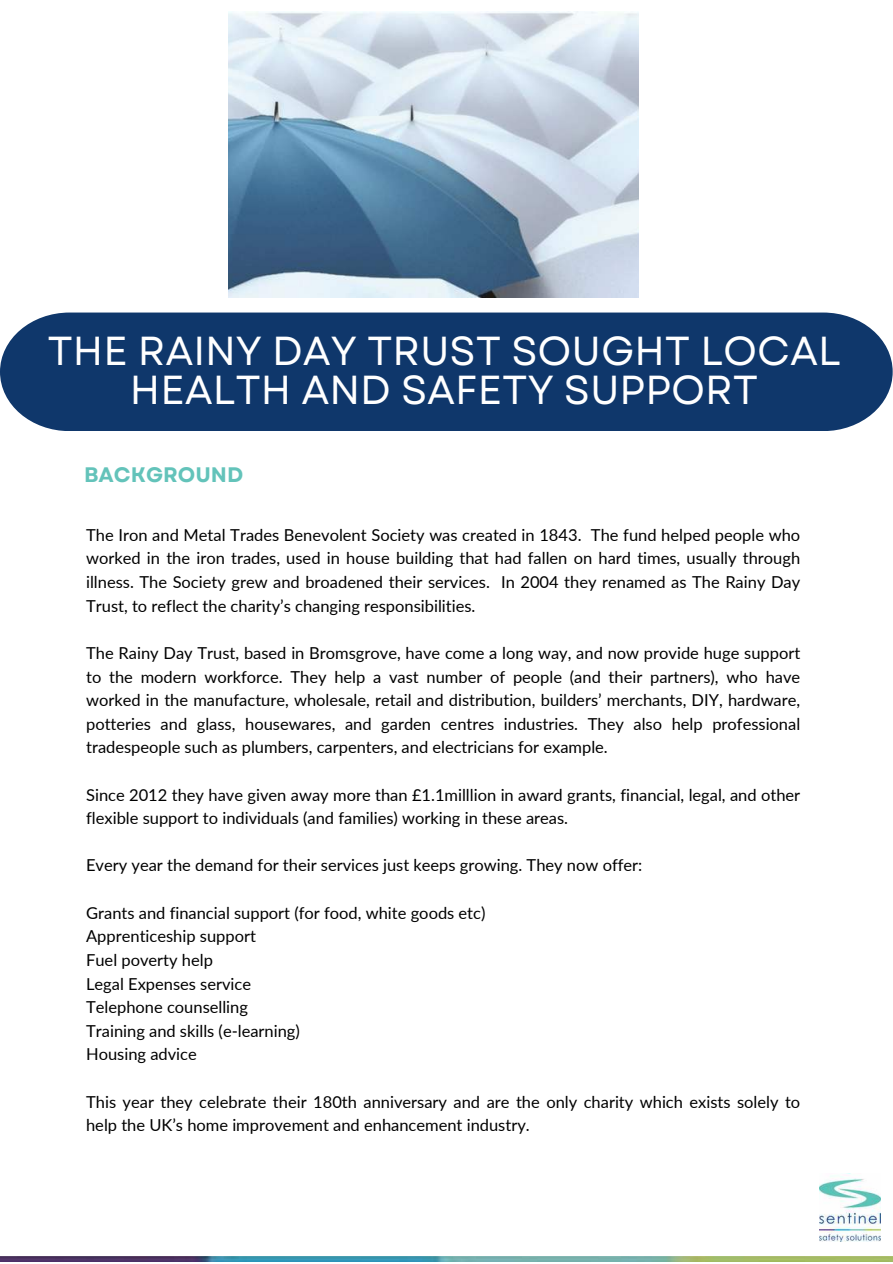
<style>
.page{position:relative;width:893px;height:1264px;background:#fff}
.page>*{position:absolute;margin:0;border:0;box-sizing:border-box;transform-origin:0 0}
.t1{font:40.5px/39.3px "Garet";color:#fff;text-align:center}
.t2{font:700 21px "Garet";color:#63c3ba}
.t3{font:16.5px/23.5px "Lato";color:#000}
</style>
<div class="page">
<div style="left:0;top:312px;width:892px;height:119px;background:#0f376b"></div>
<img style="left:819px;top:1173px;width:61px;height:68px">
<img style="left:0;top:1256px;width:892px;height:5px">
<img style="left:229px;top:11px;width:409px;height:286px">
<h1 class="t1" style="left:47px;top:332px;width:794px">THE RAINY DAY TRUST SOUGHT LOCAL<br>HEALTH AND SAFETY SUPPORT</h1>
<p class="t2" style="left:84px;top:461px;width:161px">BACKGROUND</p>
<p class="t3" style="left:86px;top:522px;width:715px;text-align:justify">The Iron and Metal Trades Benevolent Society was created in 1843. The fund helped people who worked in the iron trades, used in house building that had fallen on hard times, usually through illness. The Society grew and broadened their services. In 2004 they renamed as The Rainy Day Trust, to reflect the charity’s changing responsibilities.</p>
<p class="t3" style="left:86px;top:640px;width:715px;text-align:justify">The Rainy Day Trust, based in Bromsgrove, have come a long way, and now provide huge support to the modern workforce. They help a vast number of people (and their partners), who have worked in the manufacture, wholesale, retail and distribution, builders’ merchants, DIY, hardware, potteries and glass, housewares, and garden centres industries. They also help professional tradespeople such as plumbers, carpenters, and electricians for example.</p>
<p class="t3" style="left:86px;top:782px;width:715px">Since 2012 they have given away more than £1.1milllion in award grants, financial, legal, and other flexible support to individuals (and families) working in these areas.</p>
<p class="t3" style="left:86px;top:853px;width:557px">Every year the demand for their services just keeps growing. They now offer:</p>
<p class="t3" style="left:86px;top:900px;width:401px">Grants and financial support (for food, white goods etc)<br>Apprenticeship support<br>Fuel poverty help<br>Legal Expenses service<br>Telephone counselling<br>Training and skills (e-learning)<br>Housing advice</p>
<p class="t3" style="left:86px;top:1089px;width:715px">This year they celebrate their 180th anniversary and are the only charity which exists solely to help the UK’s home improvement and enhancement industry.</p>
</div>
